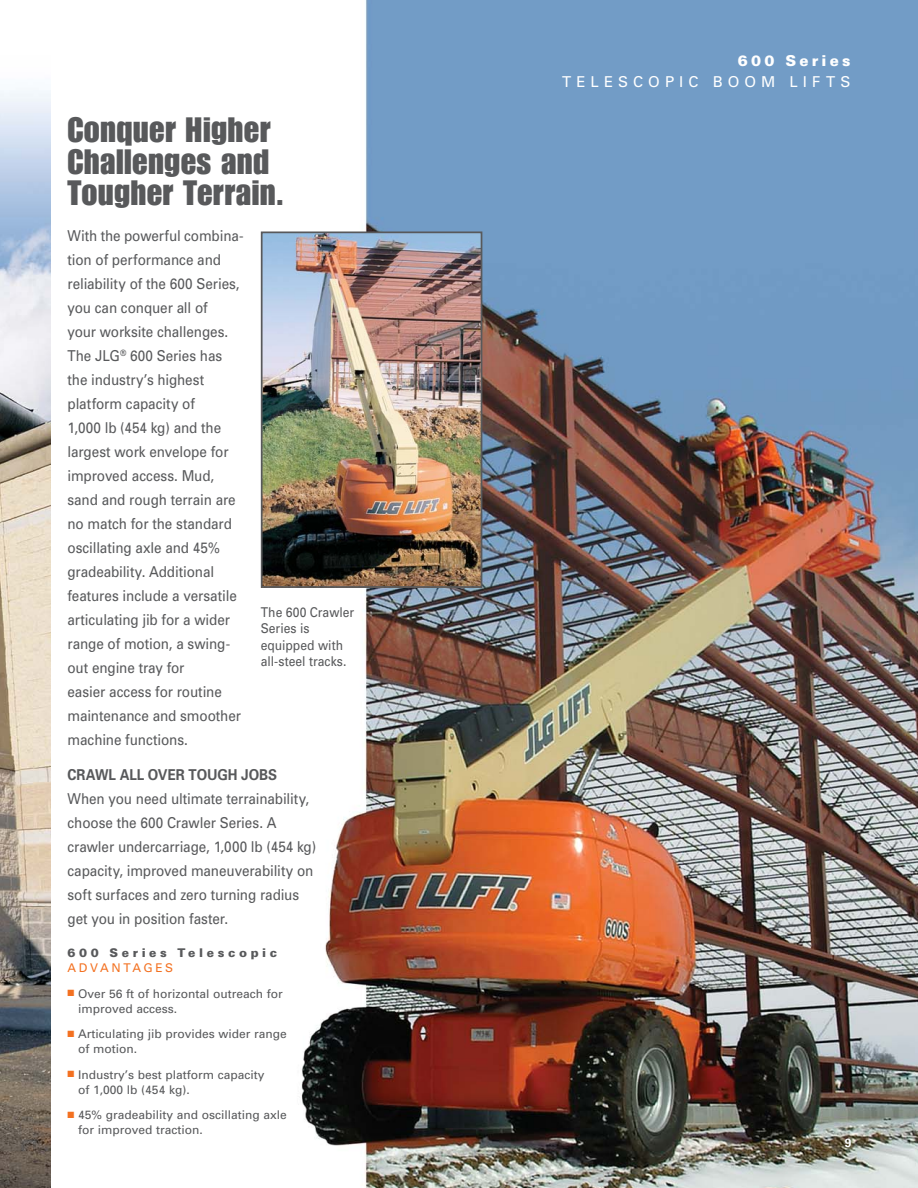
<style>
.page{position:relative;width:918px;height:1188px;background:#fff}
.page>*{position:absolute;margin:0;border:0;box-sizing:border-box;transform-origin:0 0}
.t1{font:34.5px/31.5px "JLG Impact Standard";letter-spacing:.015em;color:#58595b}
.t2{font:15px/24px "Univers";letter-spacing:-.005em;color:#58595b;scale:.9 1}
.t3{font:700 15px "Univers";letter-spacing:-.005em;color:#58595b;scale:.9 1}
.t4{font:15px "Univers";letter-spacing:.34em;color:#fff}
.t5{font:900 15px "Univers";letter-spacing:.215em;color:#fff}
.t6{font:13.5px/16.5px "Univers";color:#58595b;scale:.9 1}
.t7{font:12px/15px "Univers";color:#58595b}
.t8{font:900 12px "Univers";letter-spacing:.3em;color:#58595b}
.t9{font:12px "Univers";letter-spacing:.205em;color:#f37121}
.t10{font:700 12px "Univers";color:#fff}
.s1{color:#f37121}
</style>
<div class="page">
<img style="left:260px;top:0;width:658px;height:1188px">
<img style="left:0;top:90px;width:51px;height:1098px">
<img style="left:264px;top:234px;width:215px;height:351px">
<div style="left:261px;top:231px;width:221px;height:357px;border:2px solid #58595b"></div>
<h1 class="t1" style="left:68px;top:116px;width:217px">Conquer Higher<br>Challenges and<br>Tougher Terrain.</h1>
<p class="t2" style="left:68px;top:225px;width:197px">With the powerful combina&shy;tion of performance and reliability of the 600 Series, you can conquer all of<br>your worksite challenges.<br>The JLG<sup>®</sup> 600 Series has the industry’s highest platform capacity of<br>1,000 lb (454 kg) and the largest work envelope for improved access. Mud, sand and rough terrain are no match for the standard oscillating axle and 45% gradeability. Additional features include a versatile articulating jib for a wider range of motion, a swing&shy;out engine tray for<br>easier access for routine maintenance and smoother machine functions.</p>
<p class="t3" style="left:68px;top:769px;width:235px">CRAWL ALL OVER TOUGH JOBS</p>
<p class="t2" style="left:68px;top:788px;width:278px">When you need ultimate terrainability, choose the 600 Crawler Series. A crawler undercarriage, 1,000 lb (454 kg) capacity, improved maneuverability on soft surfaces and zero turning radius get you in position faster.</p>
<p class="t8" style="left:68px;top:948px;width:211px">600 Series Telescopic</p>
<p class="t9" style="left:68px;top:963px;width:107px">ADVANTAGES</p>
<p class="t7" style="left:78px;top:987px;width:206px;text-indent:-11px"><span class="s1">■</span> Over 56 ft of horizontal outreach for improved access.</p>
<p class="t7" style="left:78px;top:1027px;width:210px;text-indent:-11px"><span class="s1">■</span> Articulating jib provides wider range of motion.</p>
<p class="t7" style="left:78px;top:1068px;width:188px;text-indent:-11px"><span class="s1">■</span> Industry’s best platform capacity of 1,000 lb (454 kg).</p>
<p class="t7" style="left:78px;top:1108px;width:210px;text-indent:-11px"><span class="s1">■</span> 45% gradeability and oscillating axle for improved traction.</p>
<p class="t6" style="left:261px;top:605px;width:105px">The 600 Crawler<br>Series is equipped with all-steel tracks.</p>
<p class="t5" style="left:738px;top:55px;width:114px">600 Series</p>
<p class="t4" style="left:562px;top:76px;width:290px">TELESCOPIC BOOM LIFTS</p>
<p class="t10" style="left:845px;top:1139px;width:8px">9</p>
</div>
